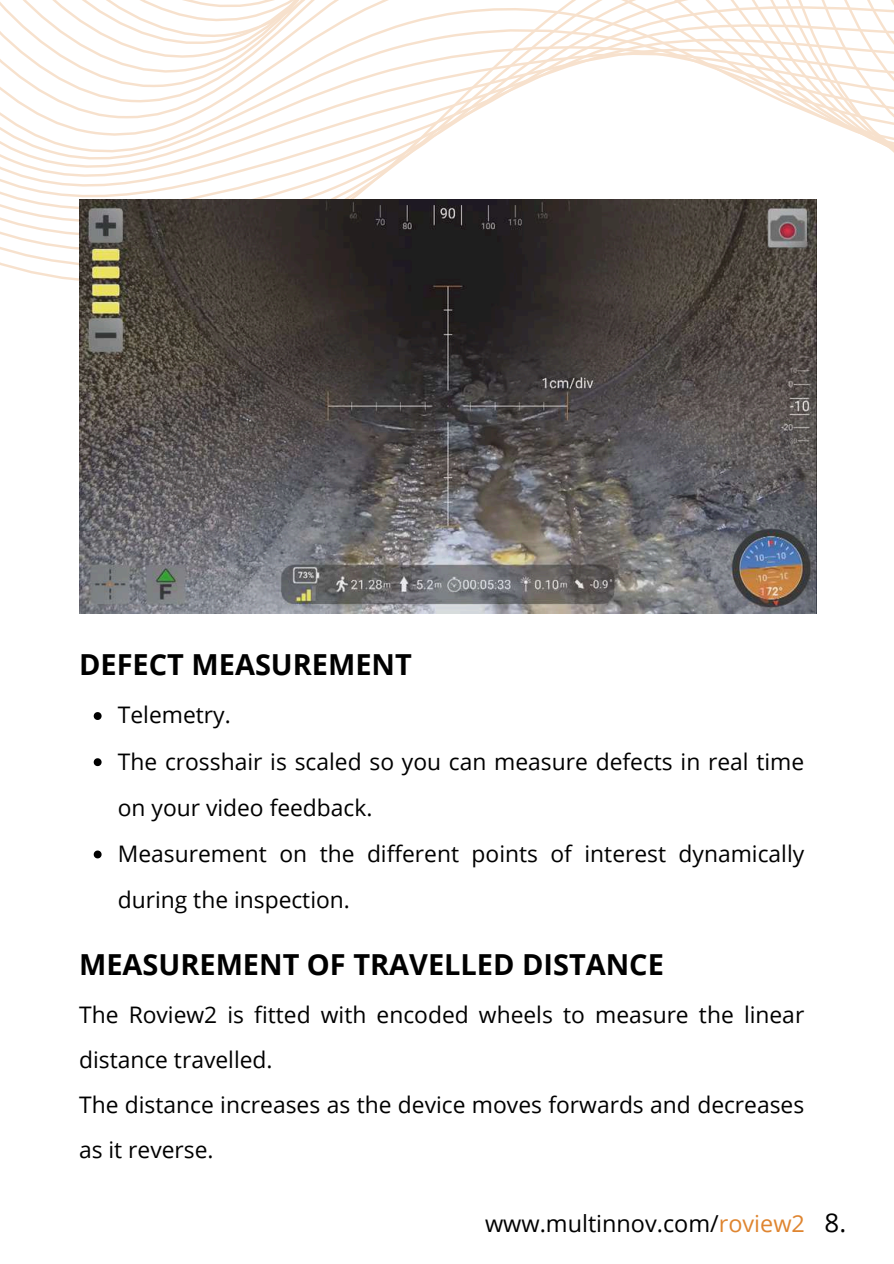
<style>
.page{position:relative;width:894px;height:1264px;background:#fff}
.page>*{position:absolute;margin:0;border:0;box-sizing:border-box;transform-origin:0 0}
.t1{font:700 28.95px "Open Sans";color:#000}
.t2{font:25.95px "Open Sans";color:#000}
.t3{font:23.4px "Open Sans";color:#000}
.t4{font:22.8px/46.2px "Open Sans";color:#000}
.s1{color:#df8530}
</style>
<div class="page">
<svg style="left:0;top:0;width:893px;height:296px"></svg>
<img style="left:79px;top:199px;width:737px;height:414px">
<svg style="left:94px;top:712px;width:8px;height:8px"></svg>
<svg style="left:94px;top:758px;width:8px;height:8px"></svg>
<svg style="left:94px;top:850px;width:8px;height:8px"></svg>
<p class="t1" style="left:79px;top:644px;width:334px">DEFECT MEASUREMENT</p>
<p class="t4" style="left:118px;top:691px;width:687px">Telemetry.<br>The crosshair is scaled so you can measure defects in real time on your video feedback.<br>Measurement on the different points of interest dynamically during the inspection.</p>
<p class="t1" style="left:79px;top:944px;width:586px">MEASUREMENT OF TRAVELLED DISTANCE</p>
<p class="t4" style="left:79px;top:991px;width:726px;line-height:45px">The Roview2 is fitted with encoded wheels to measure the linear distance travelled.<br>The distance increases as the device moves forwards and decreases as it reverse.</p>
<p class="t3" style="left:485px;top:1206px;width:321px">www.multinnov.com/<span class="s1">roview2</span></p>
<p class="t2" style="left:824px;top:1204px;width:23px">8.</p>
</div>
